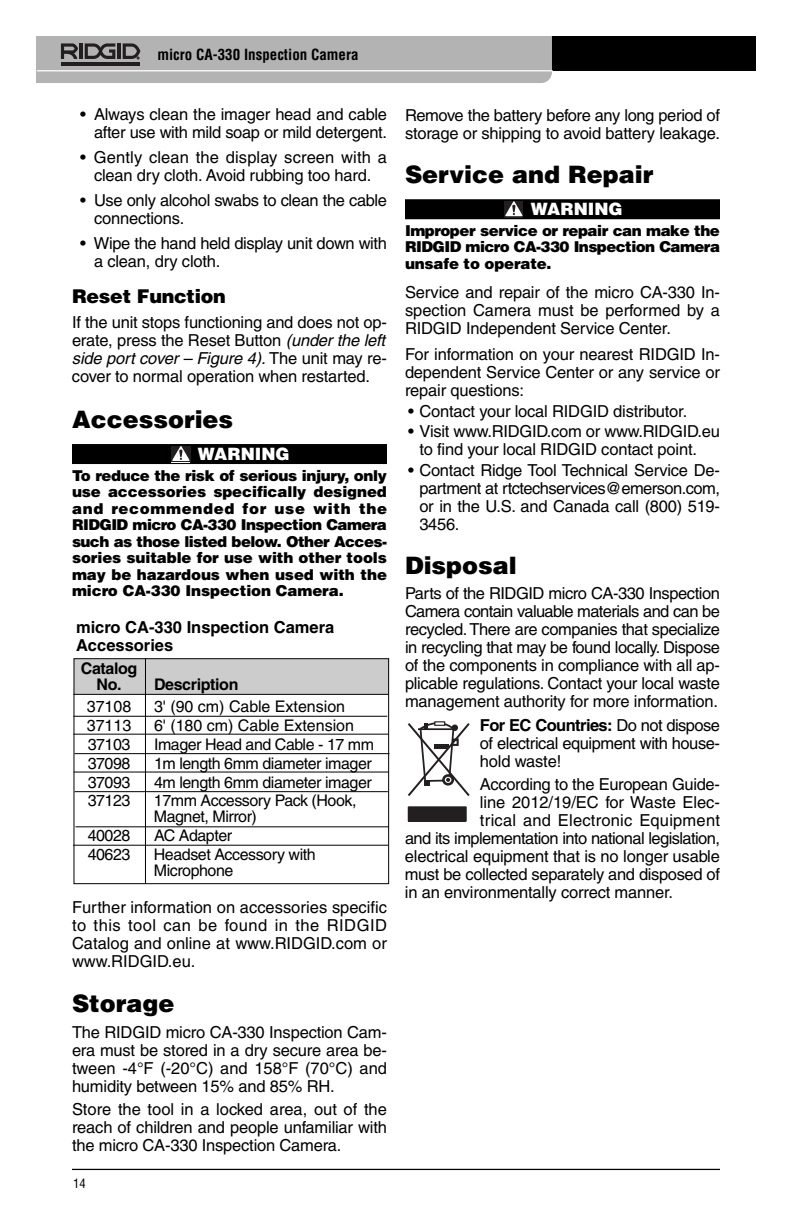
<style>
.page{position:relative;width:792px;height:1224px;background:#fff}
.page>*{position:absolute;margin:0;border:0;box-sizing:border-box;transform-origin:0 0}
.t1{font:900 24px "Helvetica";color:#000}
.t2{font:900 19px "Helvetica";letter-spacing:-.015em;color:#000}
.t3{font:900 17px "Helvetica";color:#fff}
.t4{font:16.4px/18px "Helvetica";letter-spacing:-.01em;color:#000;text-align:justify}
.t5{font:16.4px "Helvetica";letter-spacing:-.035em;color:#000}
.t6{font:700 16.4px/18px "Helvetica";color:#000}
.t7{font:16.4px "Helvetica";letter-spacing:.015em;color:#000}
.t8{font:16px/16px "Helvetica";letter-spacing:-.03em;color:#000}
.t9{font:16px "Helvetica";color:#000}
.t10{font:700 16px/16px "Helvetica";letter-spacing:-.02em;color:#000}
.t11{font:900 15px/16.4px "Helvetica";letter-spacing:-.015em;color:#000;text-align:justify}
.t12{font:700 condensed 15px "Helvetica";color:#000}
.t13{font:condensed 12.6px "Helvetica";color:#000}
.s1{font-style:italic}
.s2{font-weight:700}
</style>
<div class="page">
<div style="left:72px;top:444px;width:315px;height:20px;background:#000"></div>
<div style="left:171px;top:446px;width:19px;height:16px;background:#231f20"></div>
<svg style="left:172px;top:446px;width:18px;height:15px"></svg>
<div style="left:403px;top:37px;width:353px;height:34px;background:#000"></div>
<hr style="left:37px;top:70px;width:516px;height:1px;background:#fff">
<svg style="left:36px;top:36px;width:516px;height:47px;background:#afafaf"></svg>
<hr style="left:72px;top:1169px;width:648px;height:1px;background:#000">
<div style="left:405px;top:199px;width:315px;height:20px;background:#000"></div>
<svg style="left:504px;top:201px;width:19px;height:16px"></svg>
<svg style="left:505px;top:201px;width:18px;height:15px"></svg>
<svg style="left:408px;top:721px;width:62px;height:75px"></svg>
<div style="left:408px;top:807px;width:58px;height:14px;background:#231f20"></div>
<div style="left:74px;top:659px;width:315px;height:35px;background:#ccc"></div>
<div style="left:73px;top:658px;width:316px;height:226px;border:1px solid #000"></div>
<hr style="left:73px;top:694px;width:315px;height:1px;background:#000">
<hr style="left:145px;top:659px;width:1px;height:225px;background:#000">
<hr style="left:73px;top:716px;width:314px;height:1px;background:#000">
<hr style="left:73px;top:734px;width:315px;height:1px;background:#000">
<hr style="left:73px;top:845px;width:315px;height:1px;background:#000">
<hr style="left:75px;top:826px;width:314px;height:1px;background:#000">
<hr style="left:74px;top:772px;width:315px;height:1px;background:#000">
<hr style="left:75px;top:753px;width:315px;height:1px;background:#000">
<hr style="left:75px;top:791px;width:313px;height:1px;background:#000">
<p class="t12" style="left:157px;top:48px;width:203px">micro CA-330 Inspection Camera</p>
<p class="t4" style="left:80px;top:107px;width:308px;text-align:right">• Always clean the imager head and cable after use with mild soap or mild detergent.</p>
<p class="t4" style="left:80px;top:150px;width:308px;text-align:center">• Gently clean the display screen with a clean dry cloth. Avoid rubbing too hard.</p>
<p class="t4" style="left:94px;top:193px;width:294px;text-indent:-14px">• Use only alcohol swabs to clean the cable connections.</p>
<p class="t4" style="left:94px;top:236px;width:294px;text-indent:-14px">• Wipe the hand held display unit down with a clean, dry cloth.</p>
<p class="t2" style="left:72px;top:289px;width:155px">Reset Function</p>
<p class="t4" style="left:72px;top:315px;width:318px">If the unit stops functioning and does not op&shy;erate, press the Reset Button <span class="s1">(under the left side port cover – Figure 4).</span> T h e u n i t m ay r e - cover to normal operation when re started.</p>
<h1 class="t1" style="left:72px;top:410px;width:163px">Accessories</h1>
<p class="t3" style="left:198px;top:448px;width:93px">WARNING</p>
<p class="t11" style="left:72px;top:468px;width:317px">To reduce the risk of serious injury, only use accessories specifically designed and recommended for use with the RIDGID micro CA-330 Inspection Camera such as those listed below. Other Ac ces - sories suitable for use with other tools may be hazardous when used with the micro CA-330 Inspection Camera.</p>
<p class="t6" style="left:76px;top:620px;width:260px">micro CA-330 Inspection Camera<br>Accessories</p>
<p class="t10" style="left:97px;top:662px;width:143px;text-indent:-16px">Catalog<br>No. Description</p>
<p class="t8" style="left:87px;top:700px;width:46px">37108</p>
<p class="t9" style="left:154px;top:701px;width:193px">3' (90 cm) Cable Extension</p>
<p class="t8" style="left:87px;top:719px;width:46px">37113</p>
<p class="t9" style="left:154px;top:719px;width:202px">6' (180 cm) Cable Extension</p>
<p class="t8" style="left:88px;top:738px;width:44px">37103</p>
<p class="t8" style="left:154px;top:738px;width:222px">Imager Head and Cable - 17 mm</p>
<p class="t8" style="left:88px;top:757px;width:44px">37098</p>
<p class="t8" style="left:154px;top:757px;width:219px">1m length 6mm diameter imager</p>
<p class="t8" style="left:88px;top:775px;width:44px">37093</p>
<p class="t8" style="left:154px;top:775px;width:219px">4m length 6mm diameter imager</p>
<p class="t8" style="left:88px;top:794px;width:44px">37123</p>
<p class="t8" style="left:154px;top:794px;width:204px">17mm Accessory Pack (Hook,<br>Magnet, Mirror)</p>
<p class="t8" style="left:88px;top:829px;width:44px">40028</p>
<p class="t8" style="left:154px;top:829px;width:80px">AC Adapter</p>
<p class="t8" style="left:88px;top:848px;width:44px">40623</p>
<p class="t8" style="left:154px;top:848px;width:163px">Headset Accessory with<br>Microphone</p>
<p class="t4" style="left:72px;top:900px;width:317px">Further information on accessories speci fic to this tool can be found in the RIDGID Catalog and online at www.RIDGID.com or www.RIDGID.eu.</p>
<h1 class="t1" style="left:72px;top:995px;width:104px">Storage</h1>
<p class="t4" style="left:72px;top:1024px;width:317px">The RIDGID micro CA-330 Inspection Cam - era must be stored in a dry secure area be&shy;tween -4°F (-20°C) and 158°F (70°C) and humidity between 15% and 85% RH.</p>
<p class="t4" style="left:72px;top:1102px;width:317px">Store the tool in a locked area, out of the reach of children and people unfamiliar with the micro CA-330 Inspection Cam era.</p>
<p class="t13" style="left:73px;top:1178px;width:14px">14</p>
<p class="t4" style="left:405px;top:107px;width:317px">Remove the battery before any long period of storage or shipping to avoid battery leakage.</p>
<h1 class="t1" style="left:405px;top:166px;width:250px">Service and Repair</h1>
<p class="t3" style="left:531px;top:203px;width:93px">WARNING</p>
<p class="t11" style="left:405px;top:223px;width:317px">Improper service or repair can make the RIDGID micro CA-330 Inspection Camera unsafe to operate.</p>
<p class="t4" style="left:405px;top:284px;width:317px">Service and repair of the micro CA-330 In - spec tion Camera must be performed by a RIDGID In dependent Service Center.</p>
<p class="t4" style="left:405px;top:346px;width:317px">For information on your nearest RIDGID In - depen dent Service Center or any service or repair questions:</p>
<p class="t4" style="left:408px;top:403px;width:281px">• Contact your local RIDGID distributor.</p>
<p class="t4" style="left:419px;top:424px;width:302px;text-indent:-11px">• Visit www.RIDGID.com or www.RIDGID.eu to find your local RIDGID contact point.</p>
<p class="t4" style="left:419px;top:463px;width:302px;text-indent:-11px">• Contact Ridge Tool Technical Service De - partment at rtctechservices@emerson.com, or in the U.S. and Canada call (800) 519- 3456.</p>
<h1 class="t1" style="left:405px;top:556px;width:113px">Disposal</h1>
<p class="t4" style="left:405px;top:586px;width:317px">Parts of the RIDGID micro CA-330 Inspection Camera contain valuable materials and can be recycled. There are companies that specialize in recycling that may be found locally. Dispose of the com ponents in compliance with all ap&shy;plicable regulations. Contact your local waste management authority for more information.</p>
<p class="t4" style="left:480px;top:717px;width:242px"><span class="s2">For EC Countries:</span> Do not dispose of elec trical equipment with house&shy;hold waste!</p>
<p class="t4" style="left:480px;top:777px;width:242px">According to the European Guide -</p>
<p class="t4" style="left:480px;top:795px;width:242px">line 2012/ 19/EC for Waste Elec -</p>
<p class="t7" style="left:480px;top:815px;width:242px">trical and Electronic Equipment</p>
<p class="t5" style="left:405px;top:833px;width:317px">and its imple men tation into national legislation,</p>
<p class="t4" style="left:405px;top:849px;width:317px">electrical equipment that is no longer usable</p>
<p class="t4" style="left:405px;top:867px;width:316px">must be collected separately and disposed of</p>
<p class="t4" style="left:405px;top:885px;width:270px">in an environmentally correct manner.</p>
</div>
